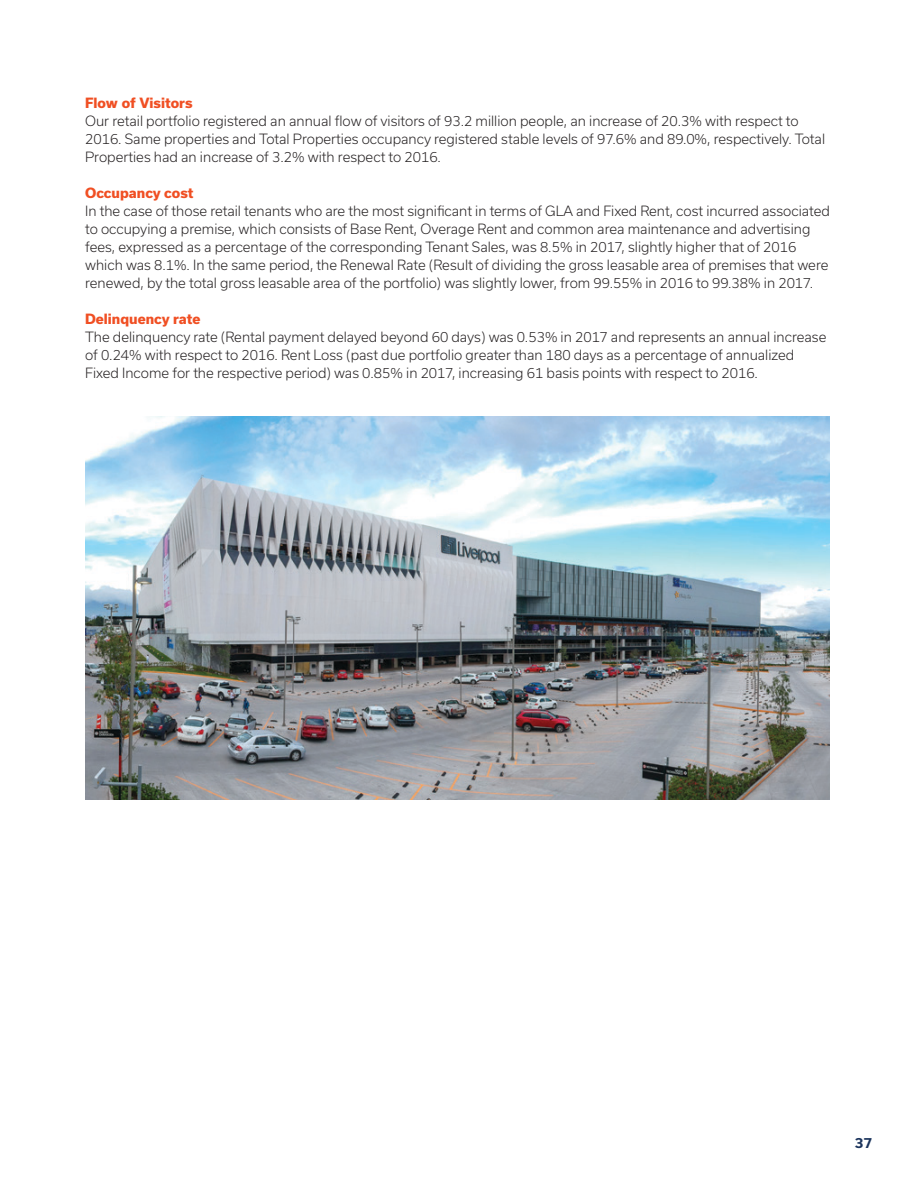
<style>
.page{position:relative;width:915px;height:1191px;background:#fff}
.page>*{position:absolute;margin:0;border:0;box-sizing:border-box;transform-origin:0 0}
.t1{font:300 13.5px/18px "Usual";color:#231f20}
.t2{font:800 13.5px "Usual";color:#f04f23}
.t3{font:700 13.5px "Usual";color:#1b345c}
</style>
<div class="page">
<img style="left:85px;top:417px;width:744px;height:382px">
<p class="t2" style="left:85px;top:95px;width:109px">Flow of Visitors</p>
<p class="t1" style="left:85px;top:112px;width:741px">Our retail portfolio registered an annual flow of visitors of 93.2 million people, an increase of 20.3% with respect to<br>2016. Same properties and Total Properties occupancy registered stable levels of 97.6% and 89.0%, respectively. Total<br>Properties had an increase of 3.2% with respect to 2016.</p>
<p class="t2" style="left:85px;top:185px;width:110px">Occupancy cost</p>
<p class="t1" style="left:85px;top:202px;width:746px">In the case of those retail tenants who are the most significant in terms of GLA and Fixed Rent, cost incurred associated to occupying a premise, which consists of Base Rent, Overage Rent and common area maintenance and advertising fees, expressed as a percentage of the corresponding Tenant Sales, was 8.5% in 2017, slightly higher that of 2016 which was 8.1%. In the same period, the Renewal Rate (Result of dividing the gross leasable area of premises that were renewed, by the total gross leasable area of the portfolio) was slightly lower, from 99.55% in 2016 to 99.38% in 2017.</p>
<p class="t2" style="left:85px;top:311px;width:117px">Delinquency rate</p>
<p class="t1" style="left:85px;top:328px;width:742px">The delinquency rate (Rental payment delayed beyond 60 days) was 0.53% in 2017 and represents an annual increase of 0.24% with respect to 2016. Rent Loss (past due portfolio greater than 180 days as a percentage of annualized<br>Fixed Income for the respective period) was 0.85% in 2017, increasing 61 basis points with respect to 2016.</p>
<p class="t3" style="left:854px;top:1135px;width:19px">37</p>
</div>
